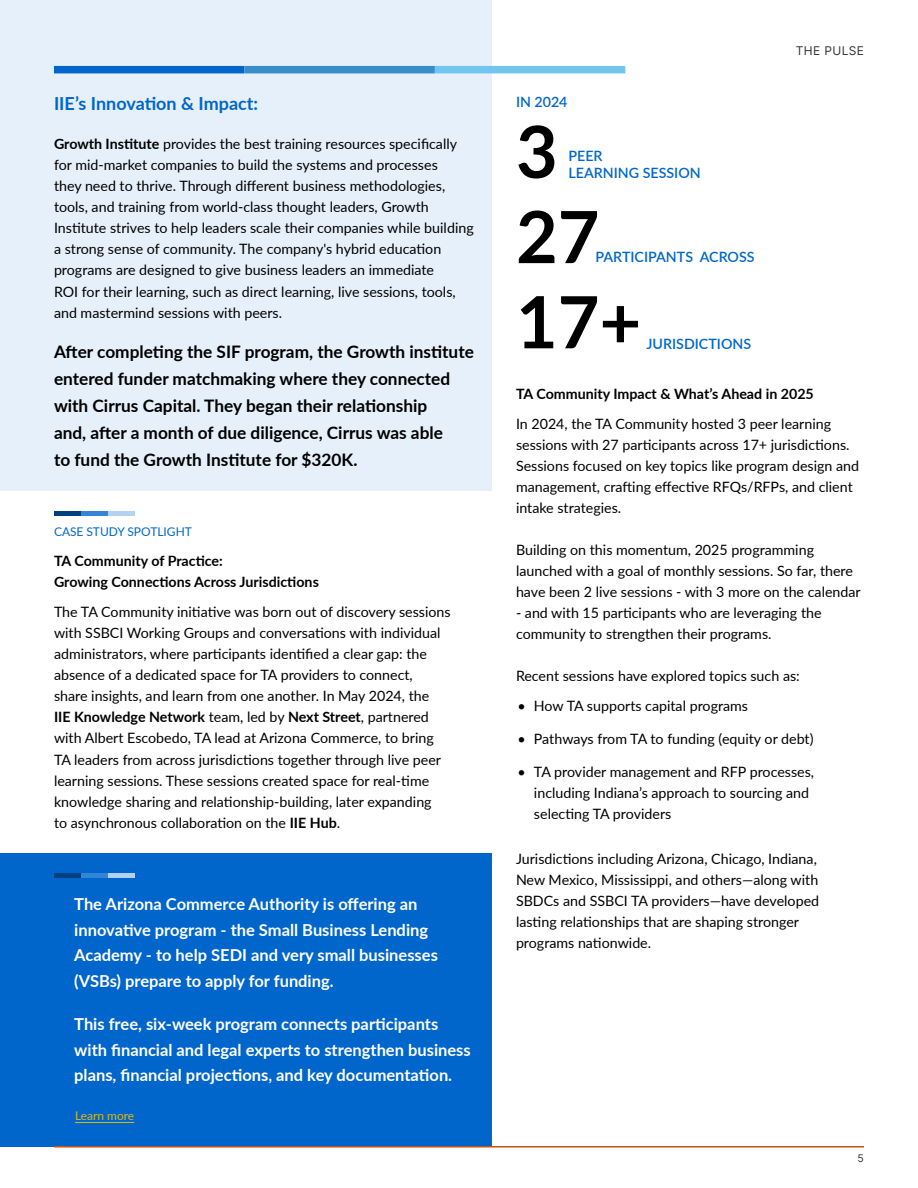
<style>
.page{position:relative;width:918px;height:1188px;background:#fff}
.page>*{position:absolute;margin:0;border:0;box-sizing:border-box;transform-origin:0 0}
.t1{font:700 72px/85.2px "Lato";color:#000}
.t2{font:700 18px "Lato";color:#06c}
.t3{font:700 17.25px/27px "Lato";color:#000}
.t4{font:700 16.5px/25.5px "Lato";color:#fff}
.t5{font:14.25px/21px "Lato";color:#000}
.t6{font:700 14.25px/21px "Lato";color:#000}
.t7{font:600 14.25px/16.5px "Lato";color:#06c}
.t8{font:12px "Lato";color:#06c}
.t9{font:12px "Lato";color:#d9b816}
.t10{font:12px "Inter";letter-spacing:.03em;color:#333}
.t11{font:10.5px "Inter";color:#333}
.s1{font-weight:700}
</style>
<div class="page">
<div style="left:0;top:854px;width:492px;height:294px;background:#06c"></div>
<div style="left:0;top:0;width:492px;height:490px;background:#e6f0fa"></div>
<div style="left:54px;top:66px;width:190px;height:7px;background:#06c"></div>
<div style="left:244px;top:66px;width:191px;height:7px;background:#388ec9"></div>
<div style="left:435px;top:66px;width:190px;height:7px;background:#72c5ee"></div>
<hr style="left:54px;top:1146px;width:810px;height:2px;background:#cc4f0a">
<hr style="left:54px;top:512px;width:27px;height:4px;background:#004080">
<hr style="left:81px;top:512px;width:27px;height:4px;background:#3385d6">
<hr style="left:108px;top:512px;width:27px;height:4px;background:#b3d1f0">
<div style="left:54px;top:873px;width:27px;height:5px;background:#004080"></div>
<div style="left:81px;top:873px;width:27px;height:5px;background:#3385d6"></div>
<div style="left:108px;top:873px;width:27px;height:5px;background:#b3d1f0"></div>
<hr style="left:75px;top:1122px;width:59px;height:1px;background:#d9b816">
<p class="t2" style="left:54px;top:90px;width:206px">IIE’s Innovation &amp; Impact:</p>
<p class="t5" style="left:54px;top:133px;width:421px"><span class="s1">Growth Institute</span> provides the best training resources specifically for mid-market companies to build the systems and processes<br>they need to thrive. Through different business methodologies, tools, and training from world-class thought leaders, Growth Institute strives to help leaders scale their companies while building a strong sense of community. The company's hybrid education programs are designed to give business leaders an immediate<br>ROI for their learning, such as direct learning, live sessions, tools, and mastermind sessions with peers.</p>
<p class="t3" style="left:54px;top:337px;width:421px">After completing the SIF program, the Growth institute entered funder matchmaking where they connected with Cirrus Capital. They began their relationship<br>and, after a month of due diligence, Cirrus was able<br>to fund the Growth Institute for $320K.</p>
<p class="t8" style="left:54px;top:523px;width:139px">CASE STUDY SPOTLIGHT</p>
<p class="t6" style="left:54px;top:550px;width:266px">TA Community of Practice:<br>Growing Connections Across Jurisdictions</p>
<p class="t5" style="left:54px;top:601px;width:398px">The TA Community initiative was born out of discovery sessions with SSBCI Working Groups and conversations with individual administrators, where participants identified a clear gap: the absence of a dedicated space for TA providers to connect,<br>share insights, and learn from one another. In May 2024, the<br><span class="s1">IIE Knowledge Network</span> team, led by <span class="s1">Next Street</span>, partnered with Albert Escobedo, TA lead at Arizona Commerce, to bring TA leaders from across jurisdictions together through live peer learning sessions. These sessions created space for real-time knowledge sharing and relationship-building, later expanding<br>to asynchronous collaboration on the <span class="s1">IIE Hub</span>.</p>
<p class="t4" style="left:74px;top:891px;width:365px">The Arizona Commerce Authority is offering an innovative program - the Small Business Lending Academy - to help SEDI and very small businesses (VSBs) prepare to apply for funding.</p>
<p class="t4" style="left:74px;top:1011px;width:398px">This free, six-week program connects participants with financial and legal experts to strengthen business plans, financial projections, and key documentation.</p>
<p class="t9" style="left:75px;top:1107px;width:61px">Learn more</p>
<p class="t7" style="left:516px;top:93px;width:53px">IN 2024</p>
<h1 class="t1" style="left:516px;top:106px;width:127px">3<br>27<br>17+</h1>
<p class="t7" style="left:568px;top:147px;width:134px">PEER<br>LEARNING SESSION</p>
<p class="t7" style="left:596px;top:248px;width:161px">PARTICIPANTS ACROSS</p>
<p class="t7" style="left:647px;top:335px;width:106px">JURISDICTIONS</p>
<p class="t10" style="left:796px;top:42px;width:70px">THE PULSE</p>
<p class="t6" style="left:516px;top:383px;width:299px">TA Community Impact &amp; What’s Ahead in 2025</p>
<p class="t5" style="left:516px;top:413px;width:345px">In 2024, the TA Community hosted 3 peer learning sessions with 27 participants across 17+ jurisdictions.<br>Sessions focused on key topics like program design and management, crafting effective RFQs/RFPs, and client intake strategies.</p>
<p class="t5" style="left:516px;top:539px;width:346px">Building on this momentum, 2025 programming launched with a goal of monthly sessions. So far, there have been 2 live sessions - with 3 more on the calendar</p>
<p class="t5" style="left:516px;top:602px;width:307px">- and with 15 participants who are leveraging the community to strengthen their programs.</p>
<p class="t5" style="left:516px;top:665px;width:285px">Recent sessions have explored topics such as:</p>
<p class="t5" style="left:517px;top:695px;width:232px">• How TA supports capital programs</p>
<p class="t5" style="left:517px;top:728px;width:298px">• Pathways from TA to funding (equity or debt)</p>
<p class="t5" style="left:534px;top:761px;width:282px;text-indent:-17px">• TA provider management and RFP processes, including Indiana’s approach to sourcing and selecting TA providers</p>
<p class="t5" style="left:516px;top:848px;width:305px">Jurisdictions including Arizona, Chicago, Indiana, New Mexico, Mississippi, and others—along with SBDCs and SSBCI TA providers—have developed lasting relationships that are shaping stronger programs nationwide.</p>
<p class="t11" style="left:858px;top:1150px;width:8px">5</p>
</div>
